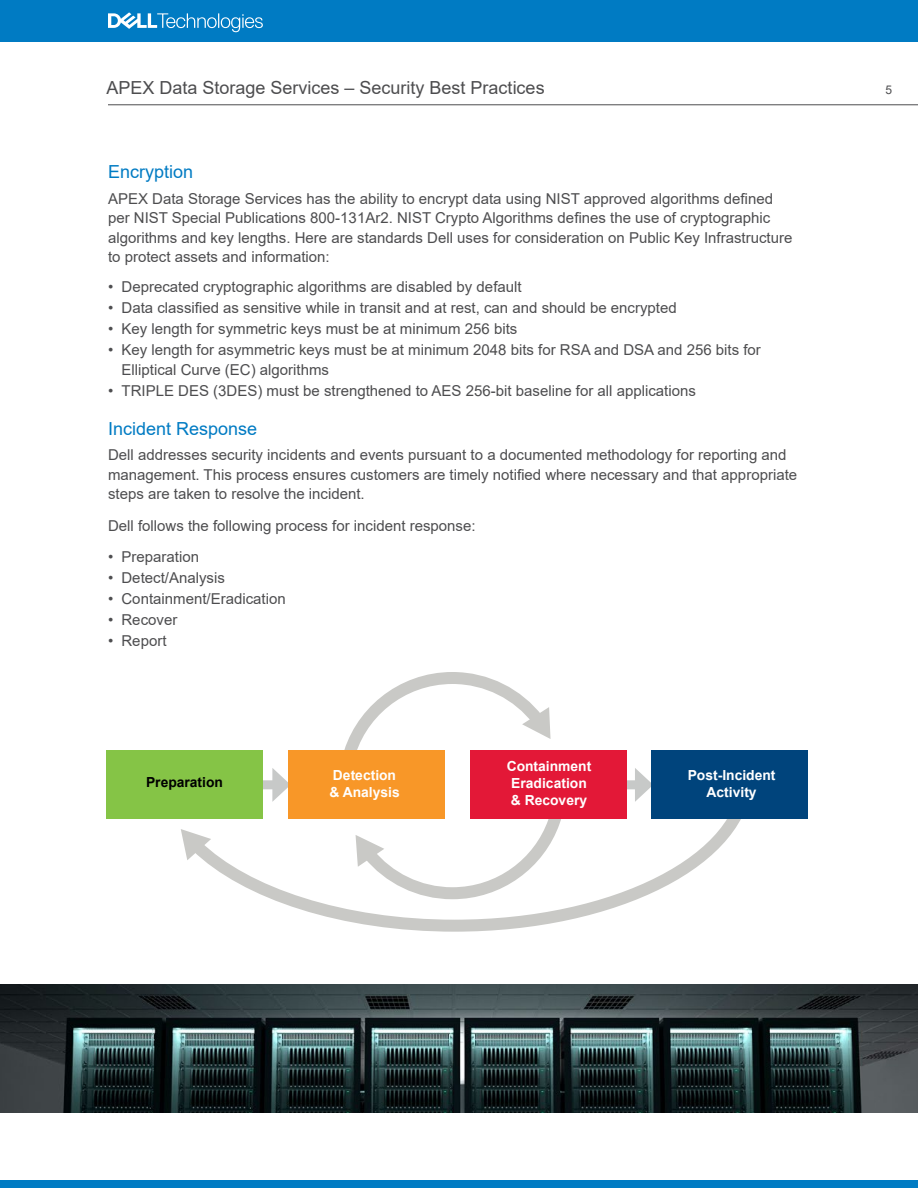
<style>
.page{position:relative;width:918px;height:1188px;background:#fff}
.page>*{position:absolute;margin:0;border:0;box-sizing:border-box;transform-origin:0 0}
.t1{font:18px "Arial";color:#4d4d4f}
.t2{font:18px "Arial";color:#007bc3}
.t3{font:15px/19.5px "Arial";color:#4d4d4f}
.t4{font:700 13.8px/17.2px "Arial";color:#fff;text-align:center}
.t5{font:700 13.8px "Arial";color:#000}
.t6{font:12px "Arial";color:#4d4d4f}
</style>
<div class="page">
<div style="left:0;top:0;width:918px;height:42px;background:#007bc3"></div>
<svg style="left:108px;top:12px;width:155px;height:20px"></svg>
<div style="left:0;top:1180px;width:918px;height:8px;background:#007bc3"></div>
<hr style="left:108px;top:104px;width:810px;height:1px;background:#4d4d4f">
<svg style="left:344px;top:672px;width:207px;height:78px"></svg>
<svg style="left:204px;top:764px;width:537px;height:168px"></svg>
<svg style="left:181px;top:829px;width:30px;height:31px"></svg>
<div style="left:106px;top:750px;width:157px;height:69px;background:#85c446"></div>
<div style="left:288px;top:750px;width:157px;height:69px;background:#f89728"></div>
<div style="left:470px;top:750px;width:156px;height:69px;background:#e31837"></div>
<div style="left:652px;top:750px;width:156px;height:69px;background:#00447c"></div>
<img style="left:0;top:984px;width:918px;height:129px">
<p class="t1" style="left:106px;top:75px;width:440px">APEX Data Storage Services – Security Best Practices</p>
<p class="t6" style="left:885px;top:82px;width:8px">5</p>
<p class="t2" style="left:108px;top:160px;width:87px">Encryption</p>
<p class="t3" style="left:108px;top:189px;width:686px">APEX Data Storage Services has the ability to encrypt data using NIST approved algorithms defined per NIST Special Publications 800-131Ar2. NIST Crypto Algorithms defines the use of cryptographic algorithms and key lengths. Here are standards Dell uses for consideration on Public Key Infrastructure to protect assets and information:</p>
<p class="t3" style="left:108px;top:277px;width:415px">• Deprecated cryptographic algorithms are disabled by default</p>
<p class="t3" style="left:108px;top:298px;width:570px">• Data classified as sensitive while in transit and at rest, can and should be encrypted</p>
<p class="t3" style="left:108px;top:319px;width:411px">• Key length for symmetric keys must be at minimum 256 bits</p>
<p class="t3" style="left:122px;top:340px;width:641px;text-indent:-13px">• Key length for asymmetric keys must be at minimum 2048 bits for RSA and DSA and 256 bits for<br>Elliptical Curve (EC) algorithms</p>
<p class="t3" style="left:108px;top:381px;width:589px">• TRIPLE DES (3DES) must be strengthened to AES 256-bit baseline for all applications</p>
<p class="t2" style="left:108px;top:416px;width:151px">Incident Response</p>
<p class="t3" style="left:108px;top:445px;width:691px">Dell addresses security incidents and events pursuant to a documented methodology for reporting and management. This process ensures customers are timely notified where necessary and that appropriate steps are taken to resolve the incident.</p>
<p class="t3" style="left:108px;top:516px;width:369px">Dell follows the following process for incident response:</p>
<p class="t3" style="left:108px;top:547px;width:93px">• Preparation</p>
<p class="t3" style="left:108px;top:568px;width:118px">• Detect/Analysis</p>
<p class="t3" style="left:108px;top:589px;width:179px">• Containment/Eradication</p>
<p class="t3" style="left:108px;top:610px;width:71px">• Recover</p>
<p class="t3" style="left:108px;top:631px;width:60px">• Report</p>
<p class="t5" style="left:146px;top:773px;width:79px">Preparation</p>
<p class="t4" style="left:329px;top:766px;width:72px;text-align:left">Detection &amp; Analysis</p>
<p class="t4" style="left:507px;top:758px;width:86px">Containment<br>Eradication &amp; Recovery</p>
<p class="t4" style="left:688px;top:766px;width:89px">Post-Incident<br>Activity</p>
</div>
